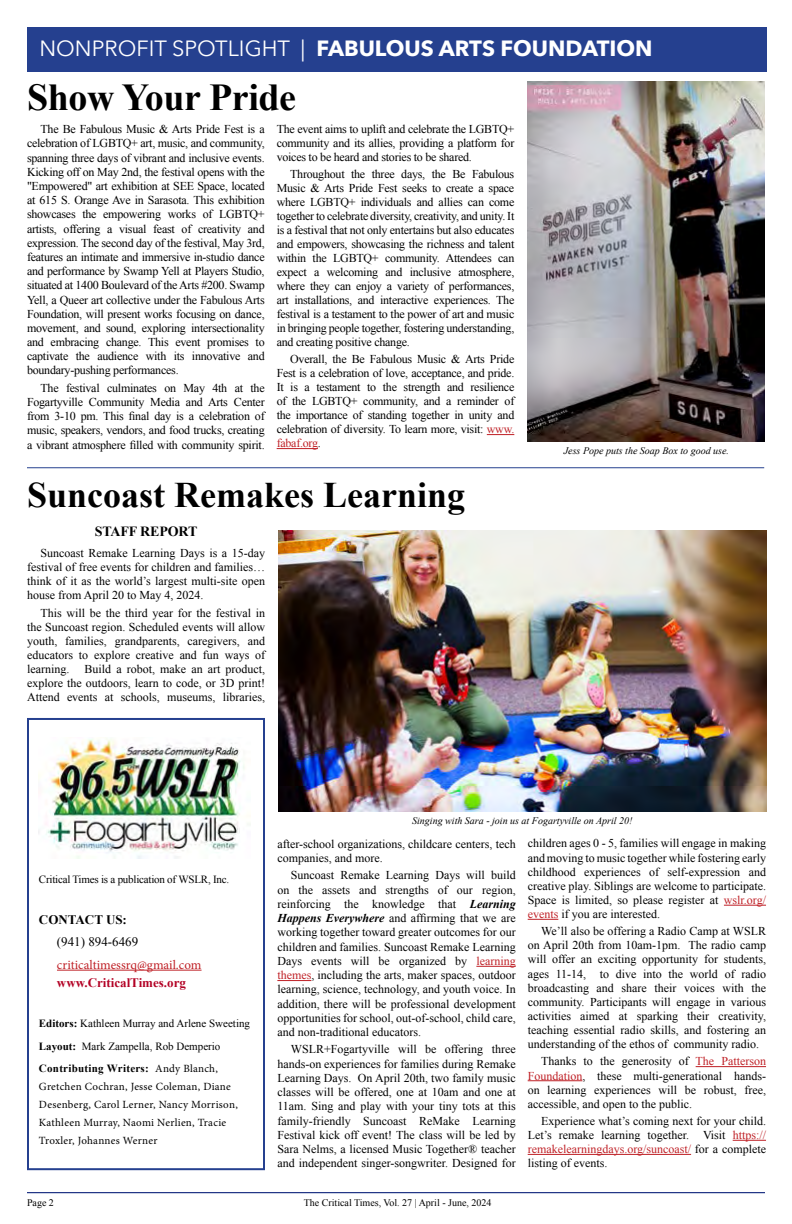
<style>
.page{position:relative;width:792px;height:1224px;background:#fff}
.page>*{position:absolute;margin:0;border:0;box-sizing:border-box;transform-origin:0 0}
.t1{font:700 38px "Times New Roman";letter-spacing:-.01em;color:#000}
.t2{font:700 36px "Times New Roman";color:#000}
.t3{font:700 22px "Avenir Next";color:#fff}
.t4{font:700 14px "Times New Roman";letter-spacing:-.01em;color:#000}
.t5{font:13px "Minion Pro";color:#bf2026}
.t6{font:700 13px "Times New Roman";color:#b30225}
.t7{font:13px "Times New Roman";color:#000}
.t8{font:700 13px "Times New Roman";color:#000}
.t9{font:12px/14.2px "Times New Roman";color:#000;text-align:justify}
.t10{font:11px/18px "Minion Pro";letter-spacing:.025em;color:#000}
.t11{font:11px/22.5px "Times New Roman";color:#000}
.t12{font:11px "Times New Roman";letter-spacing:-.02em;color:#000}
.t13{font:italic 10px "Times New Roman";color:#000}
.t14{font:10px "Times New Roman";color:#000}
.s1{font-weight:400}
.s2{color:#bf2026}
.s3{font-weight:700}
.s4{font-family:"Minion Pro"}
.s5{font-weight:700;font-style:italic}
</style>
<div class="page">
<hr style="left:27px;top:1192px;width:738px;height:1px;background:#25408f">
<hr style="left:476px;top:966px;width:40px;height:1px;background:#bf2026">
<hr style="left:277px;top:980px;width:34px;height:1px;background:#bf2026">
<hr style="left:724px;top:905px;width:42px;height:1px;background:#bf2026">
<hr style="left:528px;top:919px;width:30px;height:1px;background:#bf2026">
<hr style="left:696px;top:1066px;width:70px;height:1px;background:#bf2026">
<hr style="left:528px;top:1080px;width:54px;height:1px;background:#bf2026">
<hr style="left:733px;top:1140px;width:33px;height:1px;background:#bf2026">
<hr style="left:528px;top:1154px;width:163px;height:1px;background:#bf2026">
<div style="left:27px;top:718px;width:238px;height:452px;border:2px solid #25408f"></div>
<hr style="left:57px;top:970px;width:145px;height:1px;background:#bf2026">
<img style="left:39px;top:738px;width:212px;height:121px">
<hr style="left:27px;top:468px;width:737px;height:1px;background:#25408f">
<div style="left:27px;top:27px;width:739px;height:45px;background:#25408f"></div>
<svg style="left:487px;top:434px;width:27px;height:1px"></svg>
<hr style="left:277px;top:448px;width:41px;height:1px;background:#bf2026">
<img style="left:527px;top:82px;width:238px;height:359px">
<img style="left:279px;top:531px;width:487px;height:280px">
<h3 class="t3" style="left:39px;top:29px;width:615px"><span class="s1">NONPROFIT SPOTLIGHT |</span> FABULOUS ARTS FOUNDATION</h3>
<h1 class="t1" style="left:27px;top:71px;width:271px">Show Your Pride</h1>
<p class="t9" style="left:27px;top:122px;width:239px;text-indent:14px">The Be Fabulous Music &amp; Arts Pride Fest is a celebration of LGBTQ+ art, music, and community, spanning three days of vibrant and inclusive events.<br>Kicking off on May 2nd, the festival opens with the "Empowered" art exhibition at SEE Space, located at 615 S. Orange Ave in Sarasota. This exhibition showcases the empowering works of LGBTQ+ artists, offering a visual feast of creativity and expression. The second day of the festival, May 3rd, features an intimate and immersive in-studio dance and performance by Swamp Yell at Players Studio, situated at 1400 Boulevard of the Arts #200. Swamp Yell, a Queer art collective under the Fabulous Arts Foundation, will present works focusing on dance, movement, and sound, exploring intersectionality and embracing change. This event promises to captivate the audience with its innovative and boundary-pushing performances.</p>
<p class="t9" style="left:27px;top:380px;width:239px;text-indent:14px">The festival culminates on May 4th at the Fogartyville Community Media and Arts Center from 3-10 pm. This final day is a celebration of music, speakers, vendors, and food trucks, creating a vibrant atmosphere filled with community spirit.</p>
<p class="t9" style="left:277px;top:122px;width:239px">The event aims to uplift and celebrate the LGBTQ+ community and its allies, providing a platform for voices to be heard and stories to be shared.</p>
<p class="t9" style="left:277px;top:167px;width:239px;text-indent:14px">Throughout the three days, the Be Fabulous Music &amp; Arts Pride Fest seeks to create a space where LGBTQ+ individuals and allies can come together to celebrate diversity, creativity, and unity. It is a festival that not only entertains but also educates and empowers, showcasing the richness and talent within the LGBTQ+ community. Attendees can expect a welcoming and inclusive atmosphere, where they can enjoy a variety of performances, art installations, and interactive experiences. The festival is a testament to the power of art and music in bringing people together, fostering understanding, and creating positive change.</p>
<p class="t9" style="left:277px;top:352px;width:239px;text-indent:14px">Overall, the Be Fabulous Music &amp; Arts Pride Fest is a celebration of love, acceptance, and pride.<br>It is a testament to the strength and resilience of the LGBTQ+ community, and a reminder of the importance of standing together in unity and celebration of diversity. To learn more, visit: <span class="s2">www. fabaf.org</span>.</p>
<h2 class="t2" style="left:27px;top:470px;width:440px">Suncoast Remakes Learning</h2>
<p class="t4" style="left:95px;top:522px;width:104px">STAFF REPORT</p>
<p class="t9" style="left:27px;top:546px;width:240px;text-indent:14px">Suncoast Remake Learning Days is a 15-day festival of free events for children and families… think of it as the world’s largest multi-site open house from April 20 to May 4, 2024.</p>
<p class="t9" style="left:27px;top:605px;width:240px;text-indent:14px">This will be the third year for the festival in the Suncoast region. Scheduled events will allow youth, families, grandparents, caregivers, and educators to explore creative and fun ways of learning.</p>
<p class="t9" style="left:27px;top:661px;width:240px;text-indent:58px">Build a robot, make an art product, explore the outdoors, learn to code, or 3D print!<br>Attend events at schools, museums, libraries,</p>
<p class="t13" style="left:564px;top:444px;width:167px">Jess Pope puts the Soap Box to good use.</p>
<p class="t12" style="left:39px;top:872px;width:192px">Critical Times is a publication of WSLR, Inc.</p>
<p class="t8" style="left:39px;top:911px;width:89px">CONTACT US:</p>
<p class="t7" style="left:57px;top:933px;width:83px">(941) 894-6469</p>
<p class="t5" style="left:57px;top:956px;width:146px">criticaltimessrq@gmail.com</p>
<p class="t6" style="left:57px;top:974px;width:131px">www.CriticalTimes.org</p>
<p class="t11" style="left:39px;top:1012px;width:213px"><span class="s3">Editors:</span> Kathleen Murray and Arlene Sweeting<br><span class="s3">Layout:</span> Mark Zampella, Rob Demperio<br><span class="s3">Contributing Writers:</span> <span class="s4">Andy Blanch,</span></p>
<p class="t10" style="left:39px;top:1078px;width:200px">Gretchen Cochran, Jesse Coleman, Diane Desenberg, Carol Lerner, Nancy Morrison, Kathleen Murray, Naomi Nerlien, Tracie Troxler, Johannes Werner</p>
<p class="t13" style="left:412px;top:814px;width:222px">Singing with Sara - join us at Fogartyville on April 20!</p>
<p class="t9" style="left:277px;top:837px;width:240px">after-school organizations, childcare centers, tech companies, and more.</p>
<p class="t9" style="left:277px;top:868px;width:240px;text-indent:14px">Suncoast Remake Learning Days will build on the assets and strengths of our region, reinforcing the knowledge that <span class="s5">Learning Happens Everywhere</span> and affirming that we are working together toward greater outcomes for our children and families. Suncoast Remake Learning Days events will be organized by <span class="s2">learning themes</span>, including the arts, maker spaces, outdoor learning, science, technology, and youth voice. In addition, there will be professional development opportunities for school, out-of-school, child care, and non-traditional educators.</p>
<p class="t9" style="left:277px;top:1042px;width:240px;text-indent:14px">WSLR+Fogartyville will be offering three hands-on experiences for families during Remake Learning Days. On April 20th, two family music classes will be offered, one at 10am and one at 11am. Sing and play with your tiny tots at this family-friendly Suncoast ReMake Learning Festival kick off event! The class will be led by Sara Nelms, a licensed Music Together® teacher and independent singer-songwriter. Designed for</p>
<p class="t9" style="left:528px;top:836px;width:240px">children ages 0 - 5, families will engage in making and moving to music together while fostering early childhood experiences of self-expression and creative play. Siblings are welcome to participate.<br>Space is limited, so please register at <span class="s2">wslr.org/ events</span> if you are interested.</p>
<p class="t9" style="left:528px;top:924px;width:240px;text-indent:14px">We’ll also be offering a Radio Camp at WSLR on April 20th from 10am-1pm. The radio camp will offer an exciting opportunity for students, ages 11-14, to dive into the world of radio broadcasting and share their voices with the community. Participants will engage in various activities aimed at sparking their creativity, teaching essential radio skills, and fostering an understanding of the ethos of community radio.</p>
<p class="t9" style="left:528px;top:1054px;width:240px;text-indent:14px">Thanks to the generosity of <span class="s2">The Patterson Foundation</span>, these multi-generational hands&shy;on learning experiences will be robust, free, accessible, and open to the public.</p>
<p class="t9" style="left:528px;top:1114px;width:240px;text-indent:14px">Experience what’s coming next for your child.<br>Let’s remake learning together. Visit <span class="s2">https:// remakelearningdays.org/suncoast/</span> for a complete listing of events.</p>
<p class="t14" style="left:27px;top:1196px;width:28px">Page 2</p>
<p class="t14" style="left:304px;top:1196px;width:189px">The Critical Times, Vol. 27 | April - June, 2024</p>
</div>
